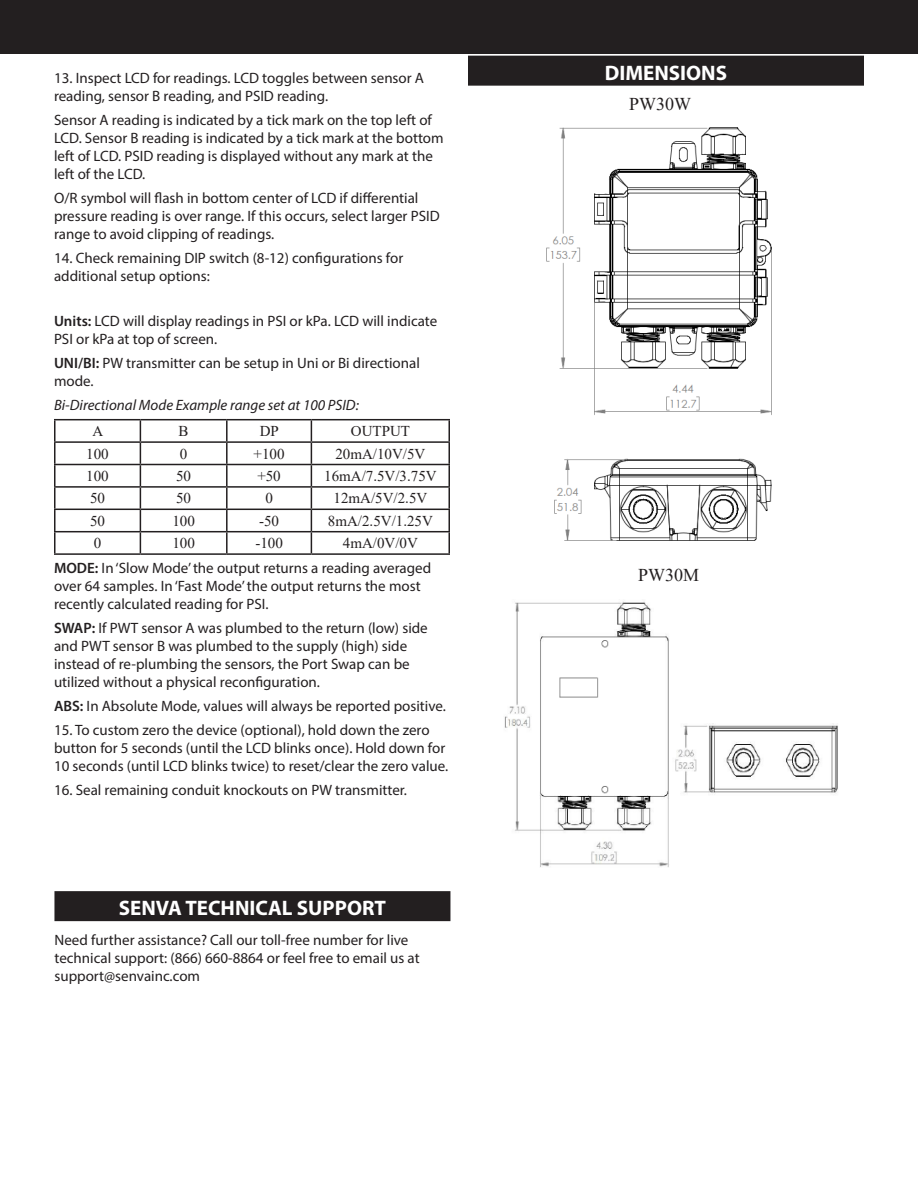
<style>
.page{position:relative;width:918px;height:1188px;background:#fff}
.page>*{position:absolute;margin:0;border:0;box-sizing:border-box;transform-origin:0 0}
.Install_Heading_Bars{font:700 21px "Myriad Pro";color:#fff}
.t1{font:18px "Times New Roman";color:#231f20}
.t2{font:15px/18px "Myriad Pro";color:#231f20}
.t3{font:15px "Times New Roman";color:#231f20}
.t4{font:italic 15px "Myriad Pro";color:#231f20}
.s1{font-weight:600}
</style>
<div class="page">
<div style="left:0;top:0;width:918px;height:54px;background:#231f20"></div>
<hr style="left:54px;top:419px;width:86px;height:1px;background:#231f20">
<hr style="left:54px;top:420px;width:2px;height:21px;background:#231f20">
<hr style="left:140px;top:419px;width:87px;height:1px;background:#231f20">
<hr style="left:227px;top:419px;width:84px;height:1px;background:#231f20">
<hr style="left:226px;top:420px;width:2px;height:21px;background:#231f20">
<hr style="left:311px;top:419px;width:139px;height:1px;background:#231f20">
<hr style="left:448px;top:420px;width:2px;height:21px;background:#231f20">
<hr style="left:54px;top:441px;width:86px;height:2px;background:#231f20">
<hr style="left:54px;top:443px;width:2px;height:21px;background:#231f20">
<hr style="left:140px;top:441px;width:87px;height:2px;background:#231f20">
<hr style="left:227px;top:441px;width:84px;height:2px;background:#231f20">
<hr style="left:226px;top:443px;width:2px;height:21px;background:#231f20">
<hr style="left:311px;top:441px;width:139px;height:2px;background:#231f20">
<hr style="left:448px;top:443px;width:2px;height:21px;background:#231f20">
<hr style="left:54px;top:464px;width:86px;height:1px;background:#231f20">
<hr style="left:54px;top:465px;width:2px;height:21px;background:#231f20">
<hr style="left:140px;top:464px;width:87px;height:1px;background:#231f20">
<hr style="left:227px;top:464px;width:84px;height:1px;background:#231f20">
<hr style="left:226px;top:465px;width:2px;height:21px;background:#231f20">
<hr style="left:311px;top:464px;width:139px;height:1px;background:#231f20">
<hr style="left:448px;top:465px;width:2px;height:21px;background:#231f20">
<hr style="left:54px;top:486px;width:86px;height:2px;background:#231f20">
<hr style="left:54px;top:488px;width:2px;height:21px;background:#231f20">
<hr style="left:140px;top:486px;width:87px;height:2px;background:#231f20">
<hr style="left:227px;top:486px;width:84px;height:2px;background:#231f20">
<hr style="left:226px;top:488px;width:2px;height:21px;background:#231f20">
<hr style="left:311px;top:486px;width:139px;height:2px;background:#231f20">
<hr style="left:448px;top:488px;width:2px;height:21px;background:#231f20">
<hr style="left:54px;top:509px;width:86px;height:1px;background:#231f20">
<hr style="left:54px;top:510px;width:2px;height:21px;background:#231f20">
<hr style="left:140px;top:509px;width:87px;height:1px;background:#231f20">
<hr style="left:227px;top:509px;width:84px;height:1px;background:#231f20">
<hr style="left:226px;top:510px;width:2px;height:21px;background:#231f20">
<hr style="left:311px;top:509px;width:139px;height:1px;background:#231f20">
<hr style="left:448px;top:510px;width:2px;height:21px;background:#231f20">
<hr style="left:54px;top:531px;width:86px;height:1px;background:#231f20">
<hr style="left:54px;top:532px;width:2px;height:21px;background:#231f20">
<hr style="left:140px;top:531px;width:87px;height:1px;background:#231f20">
<svg style="left:140px;top:420px;width:1px;height:133px"></svg>
<hr style="left:227px;top:531px;width:84px;height:1px;background:#231f20">
<hr style="left:226px;top:532px;width:2px;height:21px;background:#231f20">
<hr style="left:311px;top:531px;width:139px;height:1px;background:#231f20">
<svg style="left:311px;top:420px;width:1px;height:133px"></svg>
<hr style="left:448px;top:532px;width:2px;height:21px;background:#231f20">
<hr style="left:54px;top:553px;width:86px;height:2px;background:#231f20">
<hr style="left:140px;top:553px;width:87px;height:2px;background:#231f20">
<hr style="left:227px;top:553px;width:84px;height:2px;background:#231f20">
<hr style="left:311px;top:553px;width:139px;height:2px;background:#231f20">
<div style="left:468px;top:56px;width:396px;height:30px;background:#231f20"></div>
<img style="left:546px;top:127px;width:226px;height:414px">
<img style="left:504px;top:601px;width:334px;height:266px">
<div style="left:54px;top:891px;width:396px;height:30px;background:#231f20"></div>
<p class="t2" style="left:54px;top:69px;width:372px">13. Inspect LCD for readings. LCD toggles between sensor A reading, sensor B reading, and PSID reading.</p>
<p class="t2" style="left:54px;top:111px;width:391px">Sensor A reading is indicated by a tick mark on the top left of LCD. Sensor B reading is indicated by a tick mark at the bottom left of LCD. PSID reading is displayed without any mark at the left of the LCD.</p>
<p class="t2" style="left:54px;top:189px;width:387px">O/R symbol will flash in bottom center of LCD if differential pressure reading is over range. If this occurs, select larger PSID range to avoid clipping of readings.</p>
<p class="t2" style="left:54px;top:249px;width:351px">14. Check remaining DIP switch (8-12) configurations for additional setup options:</p>
<p class="t2" style="left:54px;top:312px;width:385px"><span class="s1">Units:</span> LCD will display readings in PSI or kPa. LCD will indicate<br>PSI or kPa at top of screen.</p>
<p class="t2" style="left:54px;top:354px;width:367px"><span class="s1">UNI/BI:</span> PW transmitter can be setup in Uni or Bi directional mode.</p>
<p class="t4" style="left:54px;top:396px;width:306px">Bi-Directional Mode Example range set at 100 PSID:</p>
<p class="t3" style="left:93px;top:421px;width:12px">A</p>
<p class="t3" style="left:179px;top:421px;width:12px">B</p>
<p class="t3" style="left:260px;top:421px;width:21px">DP</p>
<p class="t3" style="left:351px;top:421px;width:61px">OUTPUT</p>
<p class="t3" style="left:86px;top:443px;width:24px">100</p>
<p class="t3" style="left:180px;top:443px;width:9px">0</p>
<p class="t3" style="left:254px;top:443px;width:32px">+100</p>
<p class="t3" style="left:335px;top:443px;width:91px">20mA/10V/5V</p>
<p class="t3" style="left:86px;top:465px;width:24px">100</p>
<p class="t3" style="left:176px;top:465px;width:16px">50</p>
<p class="t3" style="left:257px;top:465px;width:25px">+50</p>
<p class="t3" style="left:324px;top:465px;width:114px">16mA/7.5V/3.75V</p>
<p class="t3" style="left:90px;top:488px;width:17px">50</p>
<p class="t3" style="left:176px;top:488px;width:16px">50</p>
<p class="t3" style="left:265px;top:488px;width:9px">0</p>
<p class="t3" style="left:334px;top:488px;width:95px">12mA/5V/2.5V</p>
<p class="t3" style="left:90px;top:510px;width:17px">50</p>
<p class="t3" style="left:172px;top:510px;width:24px">100</p>
<p class="t3" style="left:259px;top:510px;width:21px">-50</p>
<p class="t3" style="left:328px;top:510px;width:106px">8mA/2.5V/1.25V</p>
<p class="t3" style="left:94px;top:533px;width:9px">0</p>
<p class="t3" style="left:172px;top:533px;width:24px">100</p>
<p class="t3" style="left:255px;top:533px;width:29px">-100</p>
<p class="t3" style="left:343px;top:533px;width:76px">4mA/0V/0V</p>
<p class="t2" style="left:54px;top:559px;width:379px"><span class="s1">MODE:</span> In ‘Slow Mode’ the output returns a reading averaged over 64 samples. In ‘Fast Mode’ the output returns the most recently calculated reading for PSI.</p>
<p class="t2" style="left:54px;top:619px;width:375px"><span class="s1">SWAP:</span> If PWT sensor A was plumbed to the return (low) side and PWT sensor B was plumbed to the supply (high) side instead of re-plumbing the sensors, the Port Swap can be utilized without a physical reconfiguration.</p>
<p class="t2" style="left:54px;top:697px;width:393px"><span class="s1">ABS:</span> In Absolute Mode, values will always be reported positive.</p>
<p class="t2" style="left:54px;top:721px;width:396px">15. To custom zero the device (optional), hold down the zero button for 5 seconds (until the LCD blinks once). Hold down for<br>10 seconds (until LCD blinks twice) to reset/clear the zero value.</p>
<p class="t2" style="left:54px;top:781px;width:355px">16. Seal remaining conduit knockouts on PW transmitter.</p>
<p class="Install_Heading_Bars" style="left:119px;top:894px;width:269px">SENVA TECHNICAL SUPPORT</p>
<p class="t2" style="left:54px;top:931px;width:367px">Need further assistance? Call our toll-free number for live technical support: (866) 660-8864 or feel free to email us at support@senvainc.com</p>
<p class="Install_Heading_Bars" style="left:605px;top:59px;width:124px">DIMENSIONS</p>
<p class="t1" style="left:629px;top:91px;width:63px">PW30W</p>
<p class="t1" style="left:638px;top:563px;width:63px">PW30M</p>
</div>
